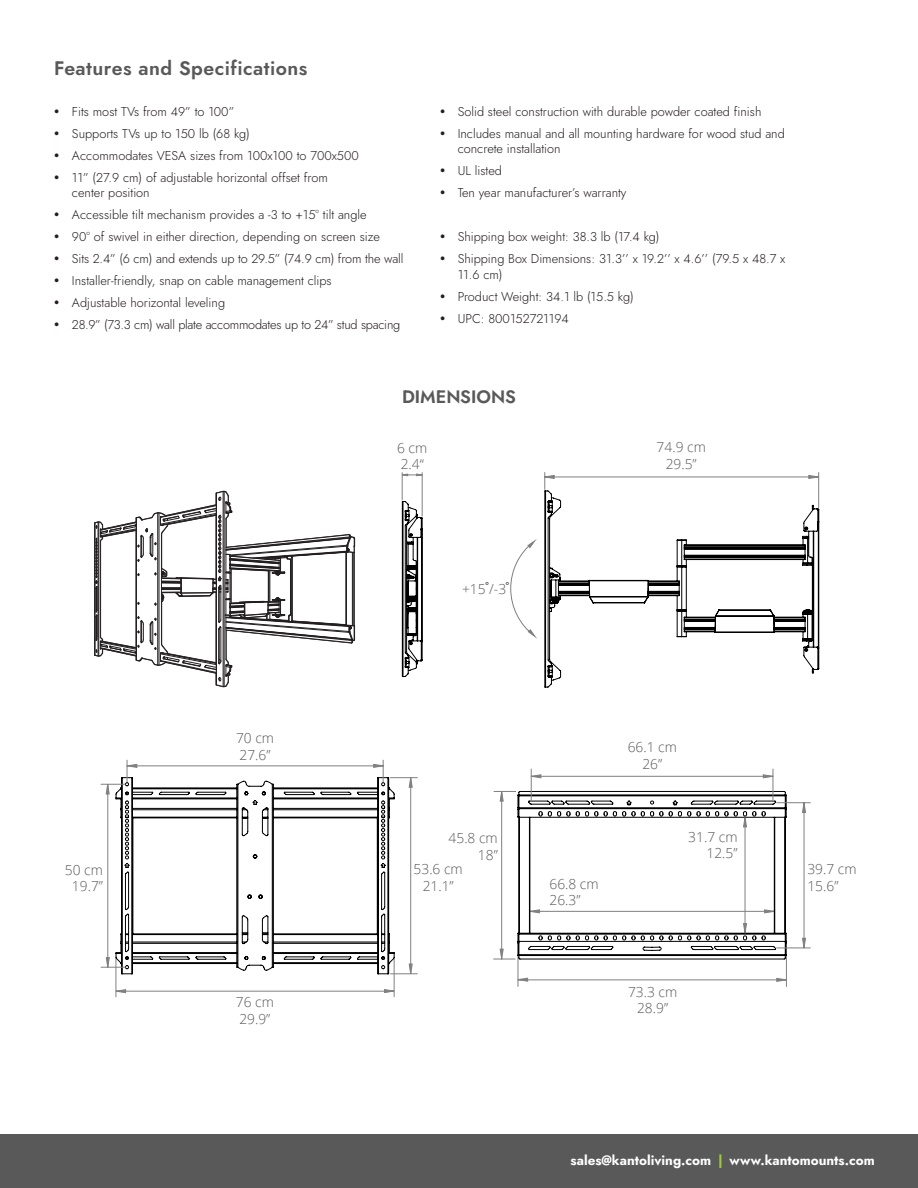
<style>
.page{position:relative;width:918px;height:1188px;background:#fff}
.page>*{position:absolute;margin:0;border:0;box-sizing:border-box;transform-origin:0 0}
.t1{font:600 19.5px "Jost";letter-spacing:.025em;color:#5a595a}
.t2{font:600 18px "Jost";color:#5a595a}
.t3{font:300 13.8px/16.5px "Open Sans";color:#58585b}
.t4{font:700 13.5px "Jost";color:#fff}
.t5{font:300 12.75px/22px "Jost";color:#251e1f}
.s1{color:#9aca3c}
</style>
<div class="page">
<div style="left:0;top:1134px;width:918px;height:54px;background:#5a595a"></div>
<hr style="left:394px;top:957px;width:1px;height:40px;background:#808080">
<hr style="left:116px;top:957px;width:1px;height:40px;background:#808080">
<hr style="left:818px;top:473px;width:1px;height:35px;background:#808080">
<hr style="left:531px;top:769px;width:1px;height:31px;background:#808080">
<hr style="left:773px;top:769px;width:1px;height:31px;background:#808080">
<svg style="left:390px;top:777px;width:27px;height:1px"></svg>
<hr style="left:777px;top:802px;width:33px;height:1px;background:#808080">
<hr style="left:777px;top:948px;width:33px;height:1px;background:#808080">
<svg style="left:544px;top:473px;width:275px;height:16px"></svg>
<svg style="left:101px;top:760px;width:283px;height:25px"></svg>
<svg style="left:531px;top:774px;width:243px;height:4px"></svg>
<svg style="left:115px;top:974px;width:672px;height:19px"></svg>
<svg style="left:106px;top:778px;width:700px;height:196px"></svg>
<svg style="left:544px;top:490px;width:276px;height:198px"></svg>
<svg style="left:94px;top:491px;width:261px;height:196px"></svg>
<svg style="left:402px;top:473px;width:21px;height:204px"></svg>
<svg style="left:510px;top:539px;width:27px;height:99px"></svg>
<h1 class="t1" style="left:54px;top:55px;width:255px">Features and Specifications</h1>
<p class="t5" style="left:72px;top:100px;width:288px">Fits most TVs from 49” to 100”<br>Supports TVs up to 150 lb (68 kg)<br>Accommodates VESA sizes from 100x100 to 700x500<br>11” (27.9 cm) of adjustable horizontal offset from</p>
<p class="t5" style="left:72px;top:182px;width:333px">center position<br>Accessible tilt mechanism provides a -3 to +15° tilt angle<br>90° of swivel in either direction, depending on screen size<br>Sits 2.4” (6 cm) and extends up to 29.5” (74.9 cm) from the wall Installer-friendly, snap on cable management clips<br>Adjustable horizontal leveling<br>28.9” (73.3 cm) wall plate accommodates up to 24” stud spacing</p>
<p class="t5" style="left:458px;top:100px;width:329px">Solid steel construction with durable powder coated finish<br>Includes manual and all mounting hardware for wood stud and</p>
<p class="t5" style="left:458px;top:138px;width:170px">concrete installation<br>UL listed<br>Ten year manufacturer’s warranty</p>
<p class="t5" style="left:458px;top:226px;width:329px">Shipping box weight: 38.3 lb (17.4 kg)<br>Shipping Box Dimensions: 31.3’’ x 19.2’’ x 4.6’’ (79.5 x 48.7 x</p>
<p class="t5" style="left:458px;top:263px;width:178px">11.6 cm)<br>Product Weight: 34.1 lb (15.5 kg)<br>UPC: 800152721194</p>
<p class="t3" style="left:65px;top:861px;width:40px;text-align:center">50 cm<br>19.7”</p>
<p class="t3" style="left:236px;top:730px;width:40px">70 cm<br>27.6”</p>
<p class="t3" style="left:236px;top:993px;width:40px">76 cm<br>29.9”</p>
<h2 class="t2" style="left:402px;top:384px;width:115px">DIMENSIONS</h2>
<p class="t3" style="left:397px;top:439px;width:32px">6 cm<br>2.4“</p>
<p class="t3" style="left:462px;top:580px;width:46px">+15 /-3</p>
<p class="t3" style="left:657px;top:439px;width:51px;text-align:center">74.9 cm<br>29.5”</p>
<p class="t3" style="left:449px;top:829px;width:51px;text-align:right">45.8 cm<br>18”</p>
<p class="t3" style="left:414px;top:860px;width:51px;text-align:center">53.6 cm<br>21.1”</p>
<p class="t3" style="left:550px;top:875px;width:51px">66.8 cm<br>26.3”</p>
<p class="t3" style="left:628px;top:739px;width:51px;text-align:center">66.1 cm<br>26”</p>
<p class="t3" style="left:688px;top:828px;width:51px;text-align:right">31.7 cm<br>12.5”</p>
<p class="t3" style="left:628px;top:983px;width:51px;text-align:center">73.3 cm<br>28.9”</p>
<p class="t3" style="left:807px;top:861px;width:51px">39.7 cm<br>15.6”</p>
<p class="t4" style="left:571px;top:1151px;width:306px">sales@kantoliving.com <span class="s1">|</span> www.kantomounts.com</p>
</div>
